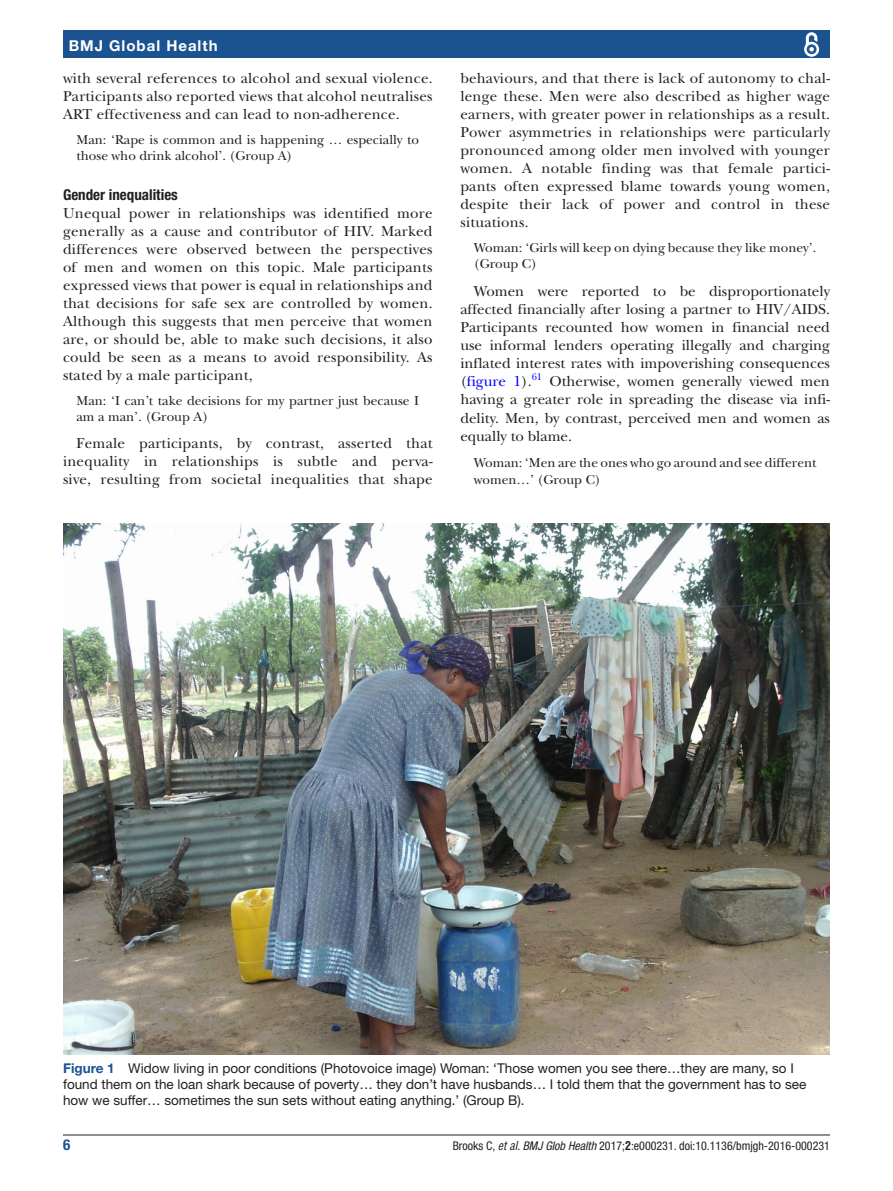
<style>
.page{position:relative;width:893px;height:1191px;background:#fff}
.page>*{position:absolute;margin:0;border:0;box-sizing:border-box;transform-origin:0 0}
.t1{font:15px/18px "New Baskerville";letter-spacing:.015em;color:#231f20;text-align:justify}
.t2{font:700 condensed 15px "Helvetica Neue LT Std";color:#231f20}
.t3{font:700 15px "Helvetica Neue LT Std";letter-spacing:.065em;color:#fff}
.t4{font:700 condensed 15px "Helvetica Neue LT Std";color:#1b5391}
.t5{font:13.5px/16.5px "New Baskerville";color:#231f20}
.t6{font:13.5px/16.2px "Helvetica Neue LT Std";color:#231f20}
.t7{font:condensed 12px "Helvetica Neue LT Std";color:#231f20}
.t8{font:9.9px "New Baskerville";color:#00f}
.s1{color:#00f}
.s2{font-weight:700;color:#1b5391}
.s3{font-family:"Helvetica LT Std";font-style:italic}
.s4{font-style:italic}
.s5{font-family:"Helvetica LT Std";font-weight:700}
</style>
<div class="page">
<hr style="left:63px;top:1134px;width:767px;height:1px;background:#231f20">
<div style="left:63px;top:31px;width:767px;height:27px;background:#1b5391"></div>
<svg style="left:804px;top:32px;width:16px;height:25px"></svg>
<div style="left:808px;top:46px;width:7px;height:7px;border:1px solid #1b5391;border-radius:50%"></div>
<img style="left:63px;top:523px;width:767px;height:531px">
<p class="t3" style="left:69px;top:36px;width:150px">BMJ Global Health</p>
<p class="t1" style="left:63px;top:69px;width:371px">with several references to alcohol and sexual violence.<br>Participants also reported views that alcohol neutralises ART effectiveness and can lead to non-adherence.</p>
<p class="t5" style="left:76px;top:131px;width:344px">Man: ‘Rape is common and is happening … especially to those who drink alcohol’. (Group A)</p>
<p class="t2" style="left:63px;top:186px;width:116px">Gender inequalities</p>
<p class="t1" style="left:63px;top:204px;width:371px">Unequal power in relationships was identified more generally as a cause and contributor of HIV. Marked differences were observed between the perspectives of men and women on this topic. Male participants expressed views that power is equal in relationships and that decisions for safe sex are controlled by women.<br>Although this suggests that men perceive that women are, or should be, able to make such decisions, it also could be seen as a means to avoid responsibility. As stated by a male participant,</p>
<p class="t5" style="left:76px;top:392px;width:344px">Man: ‘I can’t take decisions for my partner just because I am a man’. (Group A)</p>
<p class="t1" style="left:63px;top:434px;width:371px;text-indent:14px">Female participants, by contrast, asserted that inequality in relationships is subtle and perva&shy;sive, resulting from societal inequalities that shape</p>
<p class="t1" style="left:460px;top:69px;width:371px">behaviours, and that there is lack of autonomy to chal&shy;lenge these. Men were also described as higher wage earners, with greater power in relationships as a result.<br>Power asymmetries in relationships were particularly pronounced among older men involved with younger women. A notable finding was that female partici&shy;pants often expressed blame towards young women, despite their lack of power and control in these situations.</p>
<p class="t5" style="left:474px;top:239px;width:344px">Woman: ‘Girls will keep on dying because they like money’. (Group C)</p>
<p class="t1" style="left:460px;top:283px;width:371px;text-indent:14px">Women were reported to be disproportionately affected financially after losing a partner to HIV/AIDS.<br>Participants recounted how women in financial need use informal lenders operating illegally and charging inflated interest rates with impoverishing consequences (<span class="s1">figure 1</span>).</p>
<p class="t8" style="left:532px;top:371px;width:12px">61</p>
<p class="t1" style="left:460px;top:373px;width:371px;text-indent:89px">Otherwise, women generally viewed men having a greater role in spreading the disease via infi&shy;delity. Men, by contrast, perceived men and women as equally to blame.</p>
<p class="t5" style="left:474px;top:454px;width:344px">Woman: ‘Men are the ones who go around and see different women…’ (Group C)</p>
<p class="t6" style="left:63px;top:1059px;width:745px"><span class="s2">Figure 1</span> Widow living in poor conditions (Photovoice image) Woman: ‘Those women you see there…they are many, so I found them on the loan shark because of poverty… they don’t have husbands… I told them that the government has to see how we suffer… sometimes the sun sets without eating anything.’ (Group B).</p>
<p class="t4" style="left:63px;top:1135px;width:9px">6</p>
<p class="t7" style="left:453px;top:1138px;width:379px">Brooks C, <span class="s3">et al</span>. <span class="s4">BMJ Glob Health</span> 2017;<span class="s5">2</span>:e000231. doi:10.1136/bmjgh-2016-000231</p>
</div>
